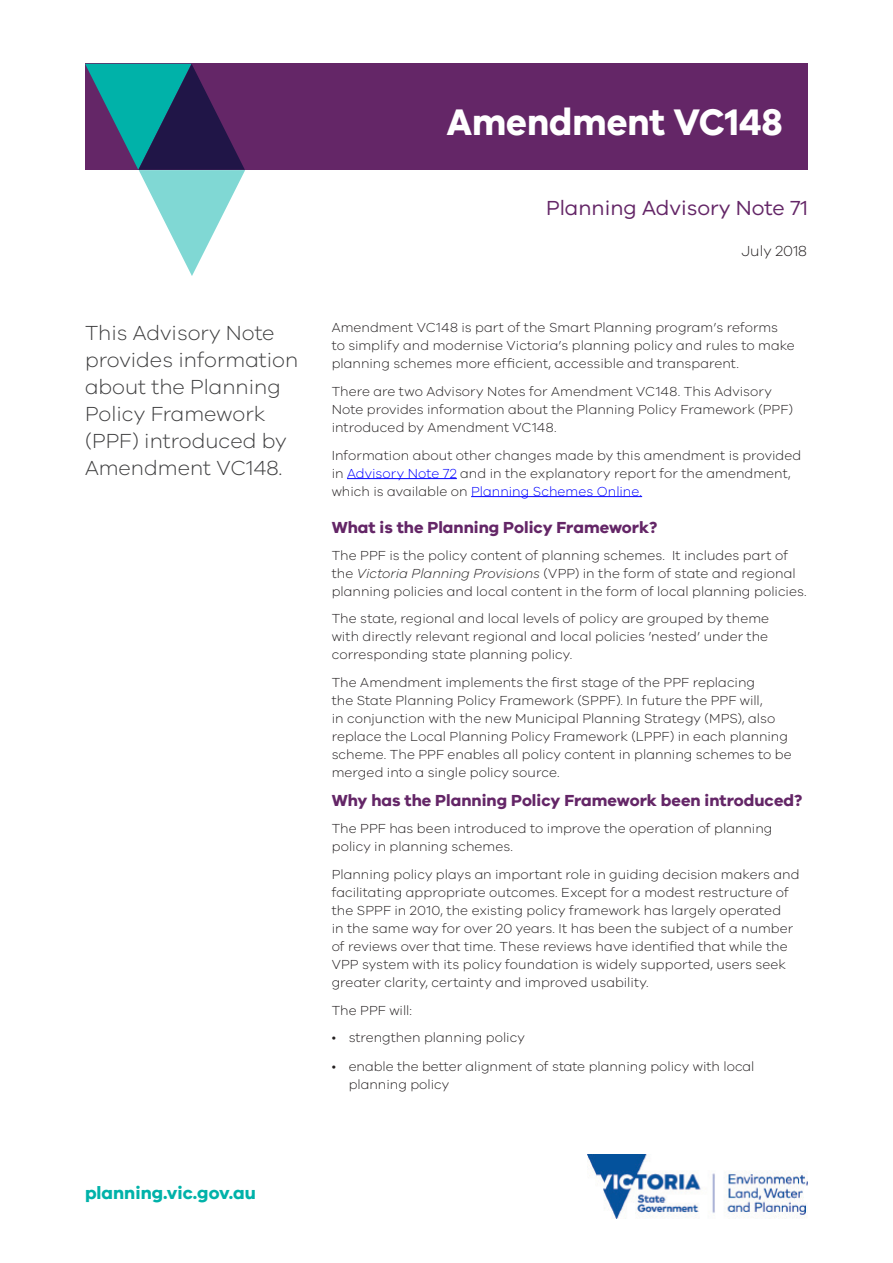
<style>
.page{position:relative;width:893px;height:1263px;background:#fff}
.page>*{position:absolute;margin:0;border:0;box-sizing:border-box;transform-origin:0 0}
.Document_title{font:700 38.1px "VIC";color:#fff;scale:.94 1}
.Intro{font:300 21px/27px "VIC";color:#3e3e3f}
.Bullet_1{font:21px "VIC";color:#642667}
.t1{font:700 18px "VIC";color:#00b2a9}
.Body_text{font:700 16.5px "VIC";color:#642667}
.Heading_1{font:700 16.5px "VIC";color:#642667}
.t2{font:300 15px "VIC";color:#231f20}
.Body_text-2{font:300 13.5px/18px "VIC";letter-spacing:.005em;color:#231f20}
.s1{color:#00f}
.s2{font-style:italic}
.s3{font-family:"Myriad Pro";font-weight:400;font-size:15px}
</style>
<div class="page">
<div style="left:85px;top:64px;width:723px;height:106px;background:#642667"></div>
<svg style="left:85px;top:64px;width:160px;height:212px"></svg>
<img style="left:588px;top:1154px;width:220px;height:64px">
<hr style="left:347px;top:478px;width:110px;height:1px;background:#00f">
<hr style="left:471px;top:496px;width:171px;height:1px;background:#00f">
<p class="Intro" style="left:85px;top:319px;width:215px">This Advisory Note provides information about the Planning<br>Policy Framework (PPF) introduced by<br>Amendment VC148.</p>
<p class="Document_title" style="left:447px;top:99px;width:358px">Amendment VC148</p>
<p class="Bullet_1" style="left:546px;top:195px;width:263px">Planning Advisory Note 71</p>
<p class="t2" style="left:741px;top:242px;width:67px">July 2018</p>
<p class="Body_text-2" style="left:332px;top:318px;width:465px">Amendment VC148 is part of the Smart Planning program’s reforms<br>to simplify and modernise Victoria’s planning policy and rules to make planning schemes more efficient, accessible and transparent.</p>
<p class="Body_text-2" style="left:332px;top:382px;width:463px">There are two Advisory Notes for Amendment VC148. This Advisory<br>Note provides information about the Planning Policy Framework (PPF) introduced by Amendment VC148.</p>
<p class="Body_text-2" style="left:332px;top:446px;width:471px">Information about other changes made by this amendment is provided in <span class="s1">Advisory Note 72</span> and in the explanatory report for the amendment, which is available on <span class="s1">Planning Schemes Online.</span></p>
<p class="Heading_1" style="left:332px;top:517px;width:327px">What is the Planning Policy Framework?</p>
<p class="Body_text-2" style="left:332px;top:546px;width:477px">The PPF is the policy content of planning schemes. It includes part of the <span class="s2">Victoria Planning Provisions</span> (VPP) in the form of state and regional planning policies and local content in the form of local planning policies.</p>
<p class="Body_text-2" style="left:332px;top:609px;width:439px;text-align:justify">The state, regional and local levels of policy are grouped by theme with directly relevant regional and local policies ’nested’ under the corresponding state planning policy.</p>
<p class="Body_text-2" style="left:332px;top:673px;width:462px">The Amendment implements the first stage of the PPF replacing<br>the State Planning Policy Framework (SPPF). In future the PPF will,<br>in conjunction with the new Municipal Planning Strategy (MPS), also replace the Local Planning Policy Framework (LPPF) in each planning scheme. The PPF enables all policy content in planning schemes to be merged into a single policy source.</p>
<p class="Body_text" style="left:332px;top:790px;width:472px">Why has the Planning Policy Framework been introduced?</p>
<p class="Body_text-2" style="left:332px;top:819px;width:442px">The PPF has been introduced to improve the operation of planning policy in planning schemes.</p>
<p class="Body_text-2" style="left:332px;top:865px;width:469px">Planning policy plays an important role in guiding decision makers and facilitating appropriate outcomes. Except for a modest restructure of the SPPF in 2010, the existing policy framework has largely operated<br>in the same way for over 20 years. It has been the subject of a number of reviews over that time. These reviews have identified that while the VPP system with its policy foundation is widely supported, users seek greater clarity, certainty and improved usability.</p>
<p class="Body_text-2" style="left:332px;top:1001px;width:82px">The PPF will:</p>
<p class="Body_text-2" style="left:332px;top:1028px;width:195px"><span class="s3">•</span> strengthen planning policy</p>
<p class="Body_text-2" style="left:349px;top:1057px;width:407px;text-indent:-17px"><span class="s3">•</span> enable the better alignment of state planning policy with local planning policy</p>
<p class="t1" style="left:85px;top:1182px;width:172px">planning.vic.gov.au</p>
</div>
